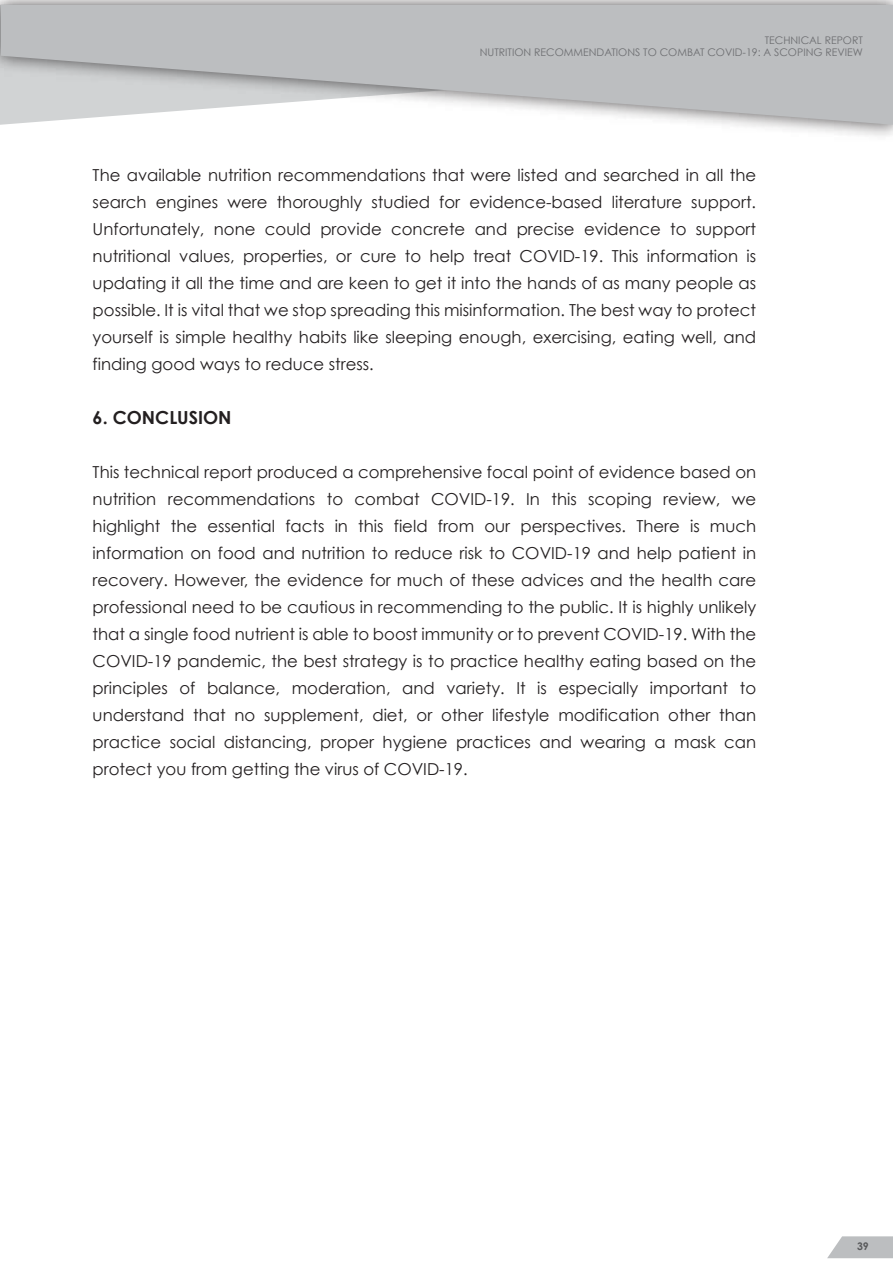
<style>
.page{position:relative;width:893px;height:1263px;background:#fff}
.page>*{position:absolute;margin:0;border:0;box-sizing:border-box;transform-origin:0 0}
.t1{font:700 18px "Century Gothic";color:#231f20}
.t2{font:16.5px/27px "Century Gothic";color:#231f20;text-align:justify}
.t3{font:10.5px/12.6px "Century Gothic";color:#6d6e71;text-align:right}
.t4{font:700 10.5px "Century Gothic";color:#58595b}
</style>
<div class="page">
<svg style="left:1px;top:5px;width:892px;height:120px;background:#c4c6c8"></svg>
<svg style="left:827px;top:1236px;width:66px;height:22px"></svg>
<p class="t3" style="left:480px;top:34px;width:385px">TECHNICAL REPORT<br>NUTRITION RECOMMENDATIONS TO COMBAT COVID-19: A SCOPING REVIEW</p>
<p class="t2" style="left:93px;top:161px;width:665px">The available nutrition recommendations that were listed and searched in all the search engines were thoroughly studied for evidence-based literature support.<br>Unfortunately, none could provide concrete and precise evidence to support nutritional values, properties, or cure to help treat COVID-19. This information is updating it all the time and are keen to get it into the hands of as many people as possible. It is vital that we stop spreading this misinformation. The best way to protect yourself is simple healthy habits like sleeping enough, exercising, eating well, and finding good ways to reduce stress.</p>
<p class="t1" style="left:93px;top:406px;width:140px">6. CONCLUSION</p>
<p class="t2" style="left:93px;top:458px;width:665px">This technical report produced a comprehensive focal point of evidence based on nutrition recommendations to combat COVID-19. In this scoping review, we highlight the essential facts in this field from our perspectives. There is much information on food and nutrition to reduce risk to COVID-19 and help patient in recovery. However, the evidence for much of these advices and the health care professional need to be cautious in recommending to the public. It is highly unlikely that a single food nutrient is able to boost immunity or to prevent COVID-19. With the COVID-19 pandemic, the best strategy is to practice healthy eating based on the principles of balance, moderation, and variety. It is especially important to understand that no supplement, diet, or other lifestyle modification other than practice social distancing, proper hygiene practices and wearing a mask can protect you from getting the virus of COVID-19.</p>
<p class="t4" style="left:857px;top:1240px;width:13px">39</p>
</div>
